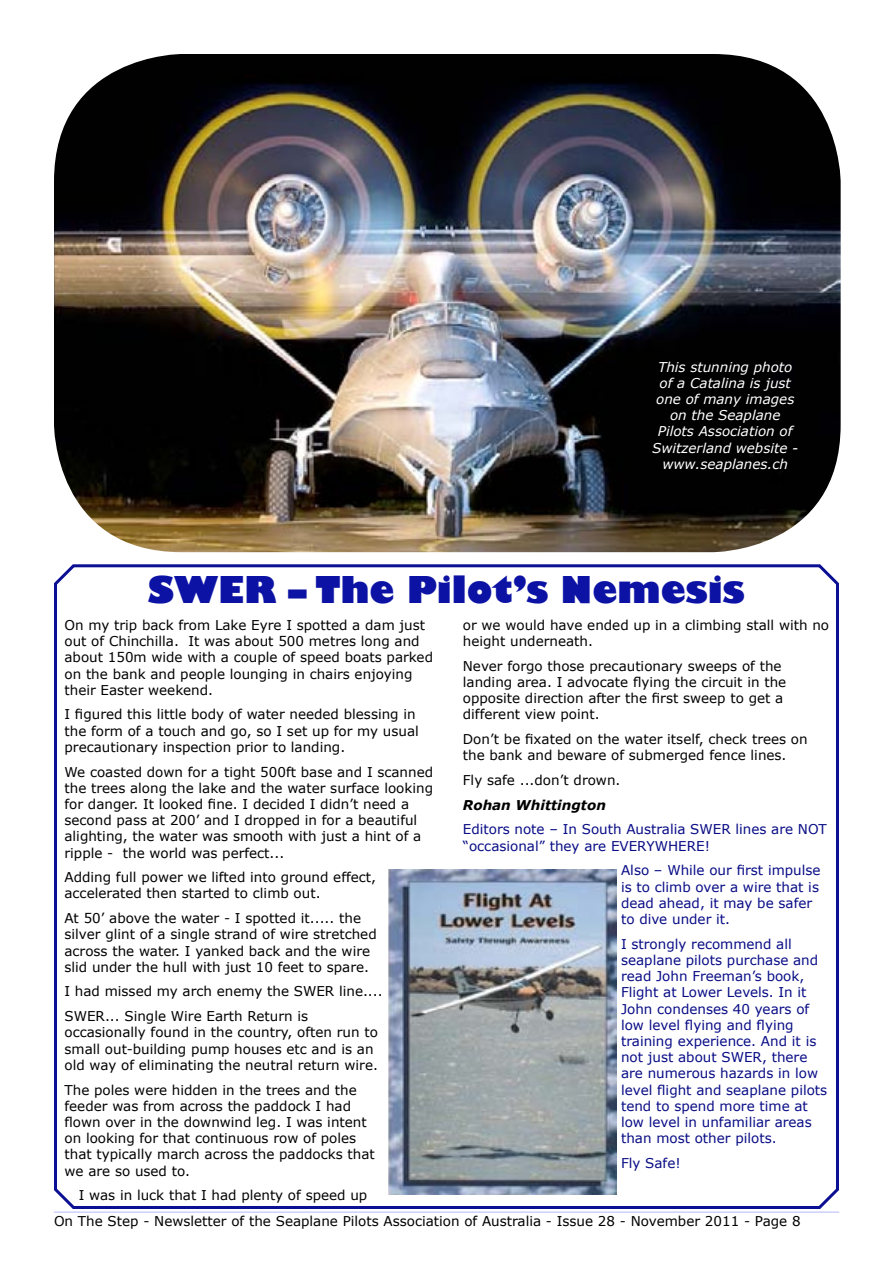
<style>
.page{position:relative;width:893px;height:1263px;background:#fff}
.page>*{position:absolute;margin:0;border:0;box-sizing:border-box;transform-origin:0 0}
.t1{font:800 36px "Gill Sans";color:#0c12a4}
.t2{font:13.5px/16.2px "Verdana";color:#000}
.t3{font:13.5px/16.2px "Verdana";color:#080c85}
.t4{font:italic 13.5px/16.2px "Verdana";color:#fff;text-align:center}
.t5{font:italic 700 13.5px "Verdana";color:#000}
</style>
<div class="page">
<hr style="left:54px;top:1211px;width:785px;height:2px;background:#cdd0fe">
<img style="left:54px;top:54px;width:787px;height:498px">
<svg style="left:54px;top:564px;width:785px;height:645px"></svg>
<p class="t4" style="left:652px;top:358px;width:148px">This stunning photo of a Catalina is just one of many images on the Seaplane<br>Pilots Association of<br>Switzerland website - www.seaplanes.ch</p>
<h1 class="t1" style="left:148px;top:567px;width:599px">SWER – The Pilot’s Nemesis</h1>
<p class="t2" style="left:65px;top:617px;width:370px">On my trip back from Lake Eyre I spotted a dam just out of Chinchilla. It was about 500 metres long and about 150m wide with a couple of speed boats parked on the bank and people lounging in chairs enjoying their Easter weekend.</p>
<p class="t2" style="left:65px;top:706px;width:356px">I figured this little body of water needed blessing in the form of a touch and go, so I set up for my usual precautionary inspection prior to landing.</p>
<p class="t2" style="left:65px;top:763px;width:370px">We coasted down for a tight 500ft base and I scanned the trees along the lake and the water surface looking for danger. It looked fine. I decided I didn’t need a second pass at 200’ and I dropped in for a beautiful alighting, the water was smooth with just a hint of a ripple - the world was perfect...</p>
<p class="t2" style="left:65px;top:869px;width:313px">Adding full power we lifted into ground effect, accelerated then started to climb out.</p>
<p class="t2" style="left:65px;top:910px;width:314px">At 50’ above the water - I spotted it..... the silver glint of a single strand of wire stretched across the water. I yanked back and the wire slid under the hull with just 10 feet to spare.</p>
<p class="t2" style="left:65px;top:979px;width:320px;line-height:24.8px">I had missed my arch enemy the SWER line....<br>SWER... Single Wire Earth Return is</p>
<p class="t2" style="left:65px;top:1024px;width:315px">occasionally found in the country, often run to small out-building pump houses etc and is an old way of eliminating the neutral return wire.</p>
<p class="t2" style="left:65px;top:1081px;width:312px">The poles were hidden in the trees and the feeder was from across the paddock I had flown over in the downwind leg. I was intent on looking for that continuous row of poles that typically march across the paddocks that we are so used to.</p>
<p class="t2" style="left:79px;top:1187px;width:290px">I was in luck that I had plenty of speed up</p>
<p class="t2" style="left:463px;top:617px;width:368px">or we would have ended up in a climbing stall with no height underneath.</p>
<p class="t2" style="left:463px;top:658px;width:325px">Never forgo those precautionary sweeps of the landing area. I advocate flying the circuit in the opposite direction after the first sweep to get a different view point.</p>
<p class="t2" style="left:463px;top:731px;width:346px">Don’t be fixated on the water itself, check trees on the bank and beware of submerged fence lines.</p>
<p class="t2" style="left:463px;top:772px;width:159px">Fly safe ...don’t drown.</p>
<p class="t5" style="left:463px;top:795px;width:145px">Rohan Whittington</p>
<p class="t3" style="left:463px;top:821px;width:365px">Editors note – In South Australia SWER lines are NOT “occasional” they are EVERYWHERE!</p>
<p class="t3" style="left:621px;top:862px;width:201px">Also – While our first impulse is to climb over a wire that is dead ahead, it may be safer to dive under it.</p>
<p class="t3" style="left:621px;top:935px;width:208px">I strongly recommend all seaplane pilots purchase and read John Freeman’s book,<br>Flight at Lower Levels. In it<br>John condenses 40 years of low level flying and flying training experience. And it is not just about SWER, there are numerous hazards in low level flight and seaplane pilots tend to spend more time at low level in unfamiliar areas than most other pilots.</p>
<p class="t3" style="left:621px;top:1155px;width:61px">Fly Safe!</p>
<p class="t2" style="left:54px;top:1212px;width:748px">On The Step - Newsletter of the Seaplane Pilots Association of Australia - Issue 28 - November 2011 - Page 8</p>
</div>
